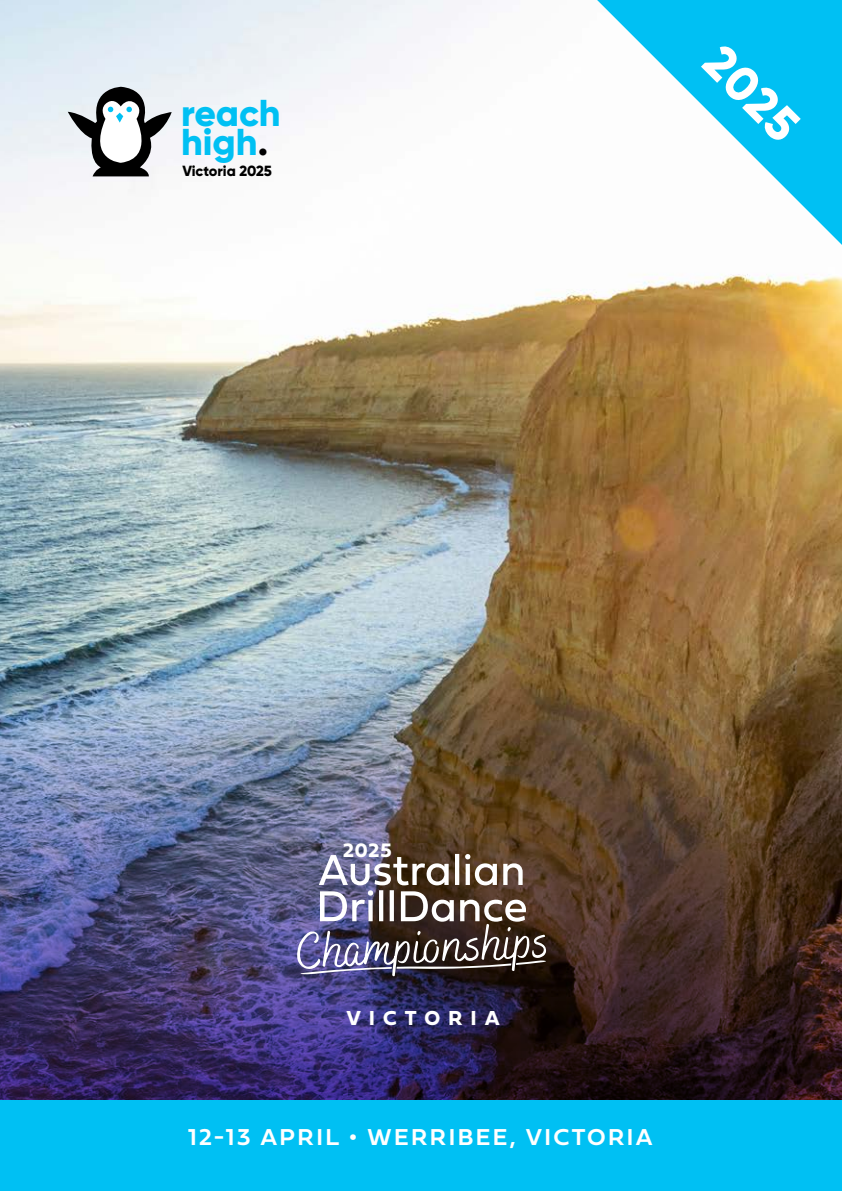
<style>
.page{position:relative;width:842px;height:1191px;background:#fff}
.page>*{position:absolute;margin:0;border:0;box-sizing:border-box;transform-origin:0 0}
.t1{font:800 48px "Gilroy";color:#fff}
.t2{font:800 37.4px/28.8px "Gilroy";color:#00c0f3}
.t3{font:24px "Fieldwork Geo Demibold";letter-spacing:.1em;color:#fff}
.t4{font:21.2px "Fieldwork Geo Bold";letter-spacing:.4em;color:#fff}
.t5{font:20.4px "Fieldwork Geo Bold";color:#fff}
.t6{font:800 14.8px "Gilroy";letter-spacing:-.01em;color:#000}
.s1{color:#000}
</style>
<div class="page">
<img style="left:0;top:0;width:842px;height:627px">
<img style="left:0;top:627px;width:842px;height:473px">
<img style="left:297px;top:854px;width:251px;height:122px">
<svg style="left:597px;top:0;width:245px;height:245px"></svg>
<svg style="left:68px;top:87px;width:104px;height:89px"></svg>
<div style="left:0;top:1100px;width:842px;height:91px;background:#00c0f3"></div>
<p class="t2" style="left:181px;top:99px;width:101px">reach high<span class="s1">.</span></p>
<p class="t6" style="left:182px;top:162px;width:91px">Victoria 2025</p>
<p class="t1" style="left:733px;top:33px;width:113px;rotate:45deg">2025</p>
<p class="t5" style="left:343px;top:834px;width:50px">2025</p>
<p class="t4" style="left:346px;top:1001px;width:155px">VICTORIA</p>
<p class="t3" style="left:188px;top:1118px;width:466px">12-13 APRIL • WERRIBEE, VICTORIA</p>
</div>
